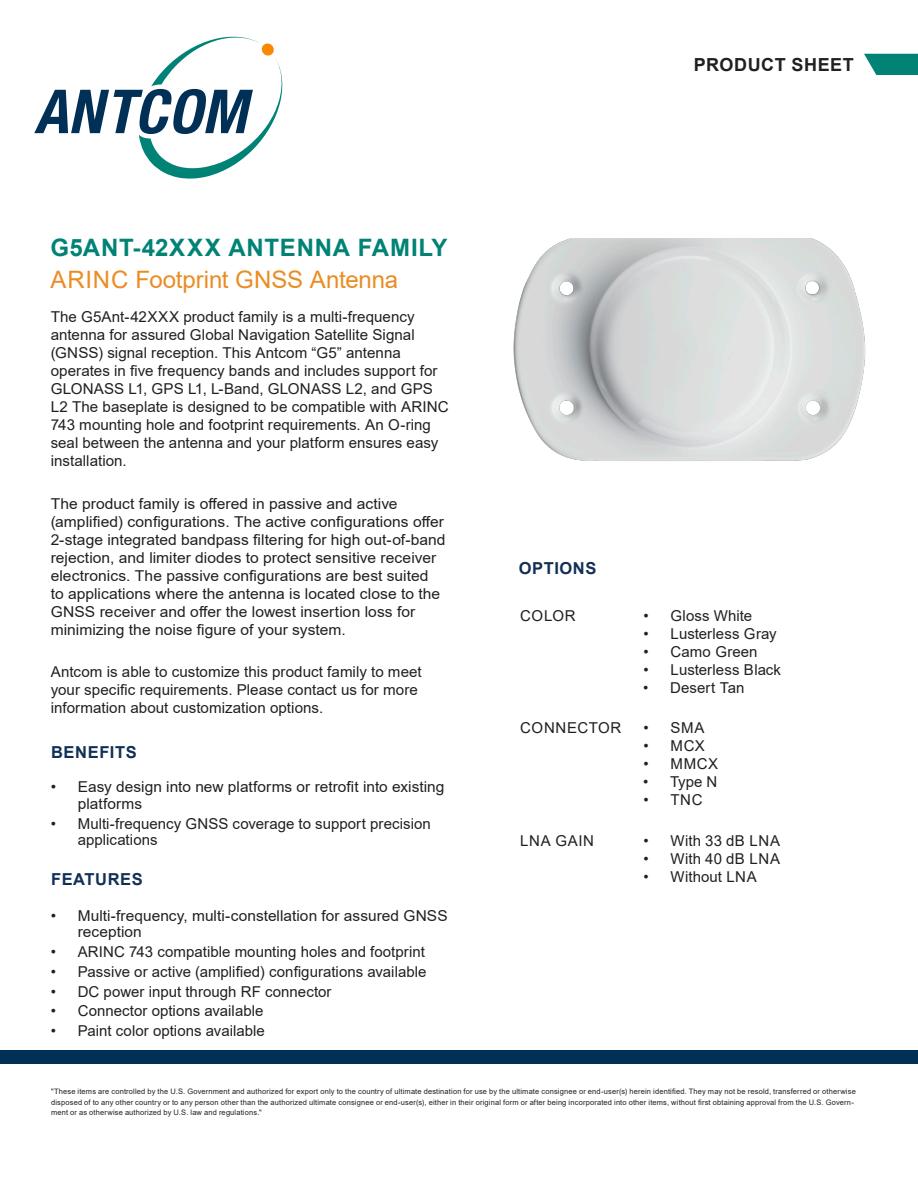
<style>
.page{position:relative;width:918px;height:1188px;background:#fff}
.page>*{position:absolute;margin:0;border:0;box-sizing:border-box;transform-origin:0 0}
.t1{font:24px "Arial";letter-spacing:-.005em;color:#eb8c23}
.t2{font:700 24px "Arial";letter-spacing:.035em;color:#008375}
.t3{font:700 18px "Arial";letter-spacing:.03em;color:#231f20}
.t4{font:700 16.5px "Arial";letter-spacing:.035em;color:#113056}
.t5{font:15px/18px "Arial";letter-spacing:.005em;color:#231f20}
.t6{font:15px/18px "Arial";letter-spacing:.005em;color:#231f20;scale:1.04 1}
.t7{font:15px "Arial";letter-spacing:.025em;color:#231f20}
.t8{font:15px "Arial";letter-spacing:.045em;color:#231f20}
.t9{font:7.5px/10.5px "Arial";letter-spacing:.02em;color:#231f20}
</style>
<div class="page">
<svg style="left:864px;top:54px;width:54px;height:21px"></svg>
<svg style="left:34px;top:37px;width:248px;height:142px"></svg>
<div style="left:0;top:1050px;width:918px;height:14px;background:#003057"></div>
<img style="left:513px;top:239px;width:353px;height:222px">
<h1 class="t2" style="left:50px;top:231px;width:399px">G5ANT-42XXX ANTENNA FAMILY</h1>
<h1 class="t1" style="left:50px;top:263px;width:349px">ARINC Footprint GNSS Antenna</h1>
<p class="t5" style="left:51px;top:308px;width:400px">The G5Ant-42XXX product family is a multi-frequency antenna for assured Global Navigation Satellite Signal (GNSS) signal reception. This Antcom “G5” antenna operates in five frequency bands and includes support for GLONASS L1, GPS L1, L-Band, GLONASS L2, and GPS L2 The baseplate is designed to be compatible with ARINC 743 mounting hole and footprint requirements. An O-ring seal between the antenna and your platform ensures easy installation.</p>
<p class="t6" style="left:51px;top:495px;width:381px">The product family is offered in passive and active (amplified) configurations. The active configurations offer 2-stage integrated bandpass filtering for high out-of-band rejection, and limiter diodes to protect sensitive receiver electronics. The passive configurations are best suited<br>to applications where the antenna is located close to the GNSS receiver and offer the lowest insertion loss for minimizing the noise figure of your system.</p>
<p class="t5" style="left:51px;top:663px;width:372px">Antcom is able to customize this product family to meet your specific requirements. Please contact us for more information about customization options.</p>
<p class="t4" style="left:51px;top:740px;width:87px">BENEFITS</p>
<p class="t5" style="left:78px;top:779px;width:368px;line-height:16.5px;text-indent:-27px">• Easy design into new platforms or retrofit into existing platforms</p>
<p class="t5" style="left:78px;top:815px;width:355px;line-height:16.5px;text-indent:-27px">• Multi-frequency GNSS coverage to support precision applications</p>
<p class="t4" style="left:51px;top:867px;width:93px">FEATURES</p>
<p class="t5" style="left:78px;top:907px;width:371px;line-height:16.5px;text-indent:-27px">• Multi-frequency, multi-constellation for assured GNSS reception</p>
<p class="t5" style="left:51px;top:943px;width:376px">• ARINC 743 compatible mounting holes and footprint</p>
<p class="t5" style="left:51px;top:962px;width:377px">• Passive or active (amplified) configurations available</p>
<p class="t5" style="left:51px;top:982px;width:282px">• DC power input through RF connector</p>
<p class="t5" style="left:51px;top:1002px;width:214px">• Connector options available</p>
<p class="t5" style="left:51px;top:1022px;width:216px">• Paint color options available</p>
<p class="t3" style="left:694px;top:52px;width:161px">PRODUCT SHEET</p>
<p class="t4" style="left:519px;top:556px;width:79px">OPTIONS</p>
<p class="t5" style="left:520px;top:606px;width:57px">COLOR</p>
<p class="t5" style="left:643px;top:606px;width:110px">• Gloss White</p>
<p class="t5" style="left:643px;top:624px;width:135px">• Lusterless Gray</p>
<p class="t5" style="left:643px;top:642px;width:116px">• Camo Green</p>
<p class="t5" style="left:643px;top:660px;width:139px">• Lusterless Black</p>
<p class="t5" style="left:643px;top:678px;width:103px">• Desert Tan</p>
<p class="t8" style="left:520px;top:718px;width:103px">CONNECTOR</p>
<p class="t5" style="left:644px;top:719px;width:62px">• SMA</p>
<p class="t5" style="left:644px;top:737px;width:63px">• MCX</p>
<p class="t5" style="left:644px;top:755px;width:76px">• MMCX</p>
<p class="t5" style="left:643px;top:773px;width:76px">• Type N</p>
<p class="t5" style="left:644px;top:791px;width:61px">• TNC</p>
<p class="t5" style="left:520px;top:832px;width:75px">LNA GAIN</p>
<p class="t7" style="left:644px;top:831px;width:138px">• With 33 dB LNA</p>
<p class="t7" style="left:644px;top:849px;width:138px">• With 40 dB LNA</p>
<p class="t5" style="left:644px;top:868px;width:115px">• Without LNA</p>
<p class="t9" style="left:51px;top:1086px;width:806px">"These items are controlled by the U.S. Government and authorized for export only to the country of ultimate destination for use by the ultimate consignee or end-user(s) herein identified. They may not be resold, transferred or otherwise disposed of to any other country or to any person other than the authorized ultimate consignee or end-user(s), either in their original form or after being incorporated into other items, without first obtaining approval from the U.S. Govern&shy;ment or as otherwise authorized by U.S. law and regulations."</p>
</div>
